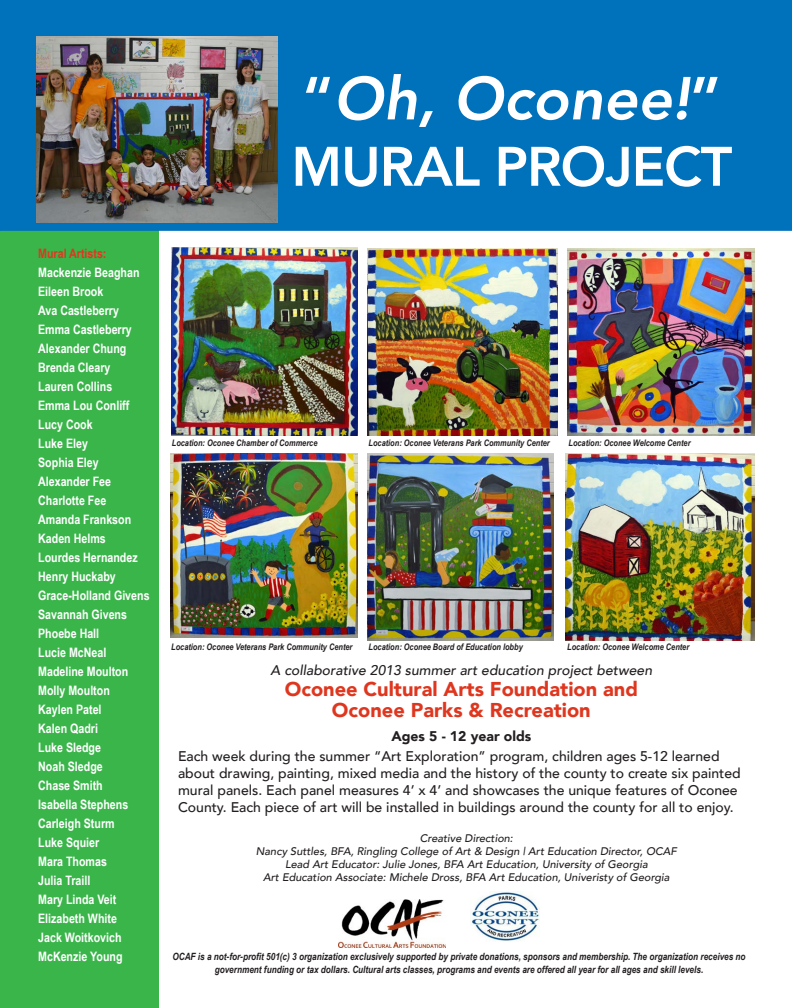
<style>
.page{position:relative;width:792px;height:1008px;background:#fff}
.page>*{position:absolute;margin:0;border:0;box-sizing:border-box;transform-origin:0 0}
.t1{font:italic 800 60px "Avenir";color:#fff}
.t2{font:800 55px "Avenir";letter-spacing:-.02em;color:#fff}
.t3{font:900 20px "Avenir";color:#df371f}
.t4{font:500 14px/16.8px "Avenir";color:#231f20}
.t5{font:italic 500 14px "Avenir";color:#231f20}
.t6{font:900 14px "Avenir";color:#231f20}
.t7{font:700 13px "Arial Narrow";color:#fff}
.t8{font:700 13px "Arial Narrow";color:#df371f}
.t9{font:italic 500 11px "Avenir";color:#231f20}
.t10{font:italic 700 10px/13px "Arial Narrow";color:#231f20;text-align:center}
.t11{font:italic 700 9px "Arial Narrow";color:#231f20}
.s1{font-style:normal}
</style>
<div class="page">
<div style="left:0;top:230px;width:159px;height:778px;background:#3ab54a"></div>
<img style="left:470px;top:891px;width:69px;height:50px">
<img style="left:338px;top:899px;width:107px;height:48px">
<div style="left:0;top:0;width:792px;height:231px;background:#0071bb"></div>
<img style="left:568px;top:249px;width:187px;height:187px">
<img style="left:368px;top:249px;width:189px;height:187px">
<img style="left:172px;top:247px;width:185px;height:189px">
<img style="left:368px;top:454px;width:186px;height:186px">
<img style="left:565px;top:454px;width:190px;height:186px">
<img style="left:171px;top:454px;width:186px;height:184px">
<img style="left:36px;top:36px;width:241px;height:187px">
<p class="t1" style="left:302px;top:63px;width:420px"><span class="s1">“</span>Oh, Oconee!<span class="s1">”</span></p>
<p class="t2" style="left:291px;top:117px;width:443px">MURAL PROJECT</p>
<p class="t8" style="left:38px;top:243px;width:70px">Mural Artists:</p>
<p class="t7" style="left:38px;top:262px;width:103px">Mackenzie Beaghan</p>
<p class="t7" style="left:38px;top:281px;width:67px">Eileen Brook</p>
<p class="t7" style="left:38px;top:300px;width:82px">Ava Castleberry</p>
<p class="t7" style="left:38px;top:319px;width:95px">Emma Castleberry</p>
<p class="t7" style="left:38px;top:338px;width:90px">Alexander Chung</p>
<p class="t7" style="left:38px;top:357px;width:74px">Brenda Cleary</p>
<p class="t7" style="left:38px;top:376px;width:76px">Lauren Collins</p>
<p class="t7" style="left:38px;top:395px;width:93px">Emma Lou Conliff</p>
<p class="t7" style="left:38px;top:414px;width:56px">Lucy Cook</p>
<p class="t7" style="left:38px;top:433px;width:51px">Luke Eley</p>
<p class="t7" style="left:38px;top:452px;width:62px">Sophia Eley</p>
<p class="t7" style="left:38px;top:471px;width:74px">Alexander Fee</p>
<p class="t7" style="left:38px;top:490px;width:70px">Charlotte Fee</p>
<p class="t7" style="left:38px;top:509px;width:95px">Amanda Frankson</p>
<p class="t7" style="left:38px;top:528px;width:69px">Kaden Helms</p>
<p class="t7" style="left:38px;top:547px;width:101px">Lourdes Hernandez</p>
<p class="t7" style="left:38px;top:566px;width:79px">Henry Huckaby</p>
<p class="t7" style="left:38px;top:585px;width:113px">Grace-Holland Givens</p>
<p class="t7" style="left:38px;top:604px;width:90px">Savannah Givens</p>
<p class="t7" style="left:38px;top:623px;width:63px">Phoebe Hall</p>
<p class="t7" style="left:38px;top:642px;width:70px">Lucie McNeal</p>
<p class="t7" style="left:38px;top:661px;width:92px">Madeline Moulton</p>
<p class="t7" style="left:38px;top:680px;width:73px">Molly Moulton</p>
<p class="t7" style="left:38px;top:699px;width:65px">Kaylen Patel</p>
<p class="t7" style="left:38px;top:718px;width:61px">Kalen Qadri</p>
<p class="t7" style="left:38px;top:737px;width:64px">Luke Sledge</p>
<p class="t7" style="left:38px;top:756px;width:66px">Noah Sledge</p>
<p class="t7" style="left:38px;top:775px;width:66px">Chase Smith</p>
<p class="t7" style="left:38px;top:794px;width:92px">Isabella Stephens</p>
<p class="t7" style="left:38px;top:813px;width:78px">Carleigh Sturm</p>
<p class="t7" style="left:38px;top:832px;width:63px">Luke Squier</p>
<p class="t7" style="left:38px;top:851px;width:70px">Mara Thomas</p>
<p class="t7" style="left:38px;top:870px;width:54px">Julia Traill</p>
<p class="t7" style="left:38px;top:890px;width:80px">Mary Linda Veit</p>
<p class="t7" style="left:38px;top:909px;width:80px">Elizabeth White</p>
<p class="t7" style="left:38px;top:928px;width:85px">Jack Woitkovich</p>
<p class="t7" style="left:38px;top:947px;width:86px">McKenzie Young</p>
<p class="t11" style="left:172px;top:436px;width:147px">Location: Oconee Chamber of Commerce</p>
<p class="t11" style="left:369px;top:436px;width:183px">Location: Oconee Veterans Park Community Center</p>
<p class="t11" style="left:569px;top:436px;width:124px">Location: Oconee Welcome Center</p>
<p class="t11" style="left:171px;top:640px;width:183px">Location: Oconee Veterans Park Community Center</p>
<p class="t11" style="left:369px;top:640px;width:156px">Location: Oconee Board of Education lobby</p>
<p class="t11" style="left:567px;top:640px;width:124px">Location: Oconee Welcome Center</p>
<p class="t5" style="left:271px;top:662px;width:383px">A collaborative 2013 summer art education project between</p>
<p class="t3" style="left:285px;top:672px;width:355px">Oconee Cultural Arts Foundation and</p>
<p class="t3" style="left:332px;top:693px;width:260px">Oconee Parks &amp; Recreation</p>
<p class="t6" style="left:391px;top:724px;width:141px">Ages 5 - 12 year olds</p>
<p class="t4" style="left:178px;top:747px;width:564px">Each week during the summer “Art Exploration” program, children ages 5-12 learned about drawing, painting, mixed media and the history of the county to create six painted mural panels. Each panel measures 4’ x 4’ and showcases the unique features of Oconee County. Each piece of art will be installed in buildings around the county for all to enjoy.</p>
<p class="t9" style="left:420px;top:831px;width:95px">Creative Direction:</p>
<p class="t9" style="left:256px;top:845px;width:423px">Nancy Suttles, BFA, Ringling College of Art &amp; Design | Art Education Director, OCAF</p>
<p class="t9" style="left:285px;top:858px;width:364px">Lead Art Educator: Julie Jones, BFA Art Education, University of Georgia</p>
<p class="t9" style="left:263px;top:871px;width:408px">Art Education Associate: Michele Dross, BFA Art Education, Univeristy of Georgia</p>
<p class="t10" style="left:172px;top:950px;width:575px">OCAF is a not-for-profit 501(c) 3 organization exclusively supported by private donations, sponsors and membership. The organization receives no government funding or tax dollars. Cultural arts classes, programs and events are offered all year for all ages and skill levels.</p>
</div>
